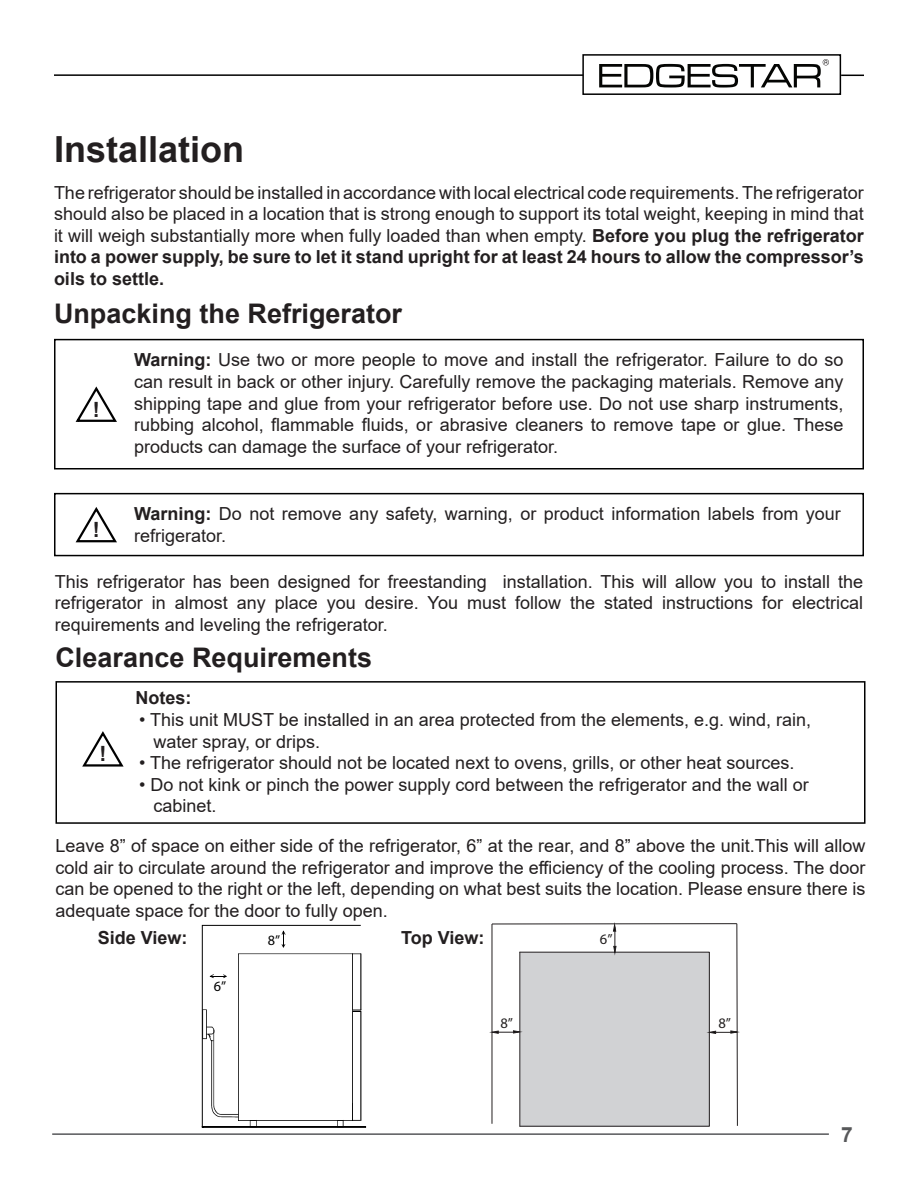
<style>
.page{position:relative;width:918px;height:1188px;background:#fff}
.page>*{position:absolute;margin:0;border:0;box-sizing:border-box;transform-origin:0 0}
.Heading_1{font:700 36px "Arial";color:#231f20}
.TOC_Subhead_Text{font:700 27px "Arial";color:#231f20}
.t1{font:700 21px "Arial";color:#231f20}
.t2{font:700 21px "Arial";color:#57585a}
.Bullets{font:18px/21.6px "Arial";color:#231f20;text-align:justify}
.t3{font:700 18px "Arial";color:#231f20}
.t4{font:14.55px "Myriad Pro";color:#211e1e}
.t5{font:14.25px "Myriad Pro";color:#000}
.s1{font-weight:700}
</style>
<div class="page">
<svg style="left:599px;top:59px;width:230px;height:29px"></svg>
<hr style="left:52px;top:1133px;width:777px;height:2px;background:#57585a">
<hr style="left:54px;top:74px;width:529px;height:2px;background:#000">
<svg style="left:841px;top:75px;width:23px;height:1px"></svg>
<div style="left:582px;top:54px;width:259px;height:41px;border:2px solid #000"></div>
<div style="left:54px;top:339px;width:810px;height:131px;border:2px solid #000"></div>
<svg style="left:75px;top:386px;width:42px;height:36px"></svg>
<div style="left:54px;top:493px;width:810px;height:63px;border:2px solid #000"></div>
<svg style="left:75px;top:507px;width:42px;height:36px"></svg>
<div style="left:56px;top:681px;width:810px;height:143px;border:2px solid #000"></div>
<svg style="left:82px;top:731px;width:42px;height:36px"></svg>
<svg style="left:202px;top:925px;width:164px;height:203px"></svg>
<div style="left:520px;top:952px;width:189px;height:174px;background:#d1d2d4"></div>
<hr style="left:520px;top:952px;width:1px;height:174px;background:#231f20">
<hr style="left:492px;top:924px;width:1px;height:200px;background:#231f20">
<hr style="left:492px;top:923px;width:245px;height:1px;background:#231f20">
<svg style="left:613px;top:924px;width:4px;height:29px"></svg>
<svg style="left:491px;top:1030px;width:30px;height:4px"></svg>
<svg style="left:709px;top:923px;width:29px;height:203px"></svg>
<p class="Heading_1" style="left:54px;top:124px;width:192px">Installation</p>
<p class="Bullets" style="left:54px;top:181px;width:812px">The refrigerator should be installed in accordance with local electrical code requirements. The refrigerator should also be placed in a location that is strong enough to support its total weight, keeping in mind that it will weigh substantially more when fully loaded than when empty. <span class="s1">Before you plug the refrigerator into a power supply, be sure to let it stand upright for at least 24 hours to allow the compressor’s oils to settle.</span></p>
<p class="TOC_Subhead_Text" style="left:54px;top:294px;width:350px">Unpacking the Refrigerator</p>
<p class="Bullets" style="left:134px;top:349px;width:711px"><span class="s1">Warning:</span> Use two or more people to move and install the refrigerator. Failure to do so can result in back or other injury. Carefully remove the packaging materials. Remove any shipping tape and glue from your refrigerator before use. Do not use sharp instruments, rubbing alcohol, flammable fluids, or abrasive cleaners to remove tape or glue. These products can damage the surface of your refrigerator.</p>
<p class="t1" style="left:93px;top:394px;width:8px">!</p>
<p class="Bullets" style="left:134px;top:503px;width:708px"><span class="s1">Warning:</span> Do not remove any safety, warning, or product information labels from your refrigerator.</p>
<p class="t1" style="left:93px;top:515px;width:8px">!</p>
<p class="Bullets" style="left:55px;top:570px;width:810px">This refrigerator has been designed for freestanding installation. This will allow you to install the refrigerator in almost any place you desire. You must follow the stated instructions for electrical requirements and leveling the refrigerator.</p>
<p class="TOC_Subhead_Text" style="left:56px;top:638px;width:318px">Clearance Requirements</p>
<p class="t1" style="left:99px;top:739px;width:8px">!</p>
<p class="t3" style="left:136px;top:685px;width:57px">Notes:</p>
<p class="Bullets" style="left:154px;top:709px;width:659px;text-indent:-14px">• This unit MUST be installed in an area protected from the elements, e.g. wind, rain, water spray, or drips.</p>
<p class="Bullets" style="left:139px;top:752px;width:657px">• The refrigerator should not be located next to ovens, grills, or other heat sources.</p>
<p class="Bullets" style="left:154px;top:773px;width:657px;text-indent:-14px">• Do not kink or pinch the power supply cord between the refrigerator and the wall or cabinet.</p>
<p class="Bullets" style="left:56px;top:835px;width:811px">Leave 8” of space on either side of the refrigerator, 6” at the rear, and 8” above the unit.This will allow cold air to circulate around the refrigerator and improve the efficiency of the cooling process. The door can be opened to the right or the left, depending on what best suits the location. Please ensure there is adequate space for the door to fully open.</p>
<p class="t3" style="left:98px;top:925px;width:91px">Side View:</p>
<p class="t3" style="left:401px;top:925px;width:85px">Top View:</p>
<p class="t5" style="left:268px;top:931px;width:14px">8”</p>
<p class="t4" style="left:600px;top:930px;width:14px">6”</p>
<p class="t5" style="left:214px;top:977px;width:14px">6”</p>
<p class="t4" style="left:501px;top:1014px;width:14px">8”</p>
<p class="t4" style="left:718px;top:1014px;width:14px">8”</p>
<p class="t2" style="left:841px;top:1120px;width:13px">7</p>
</div>
